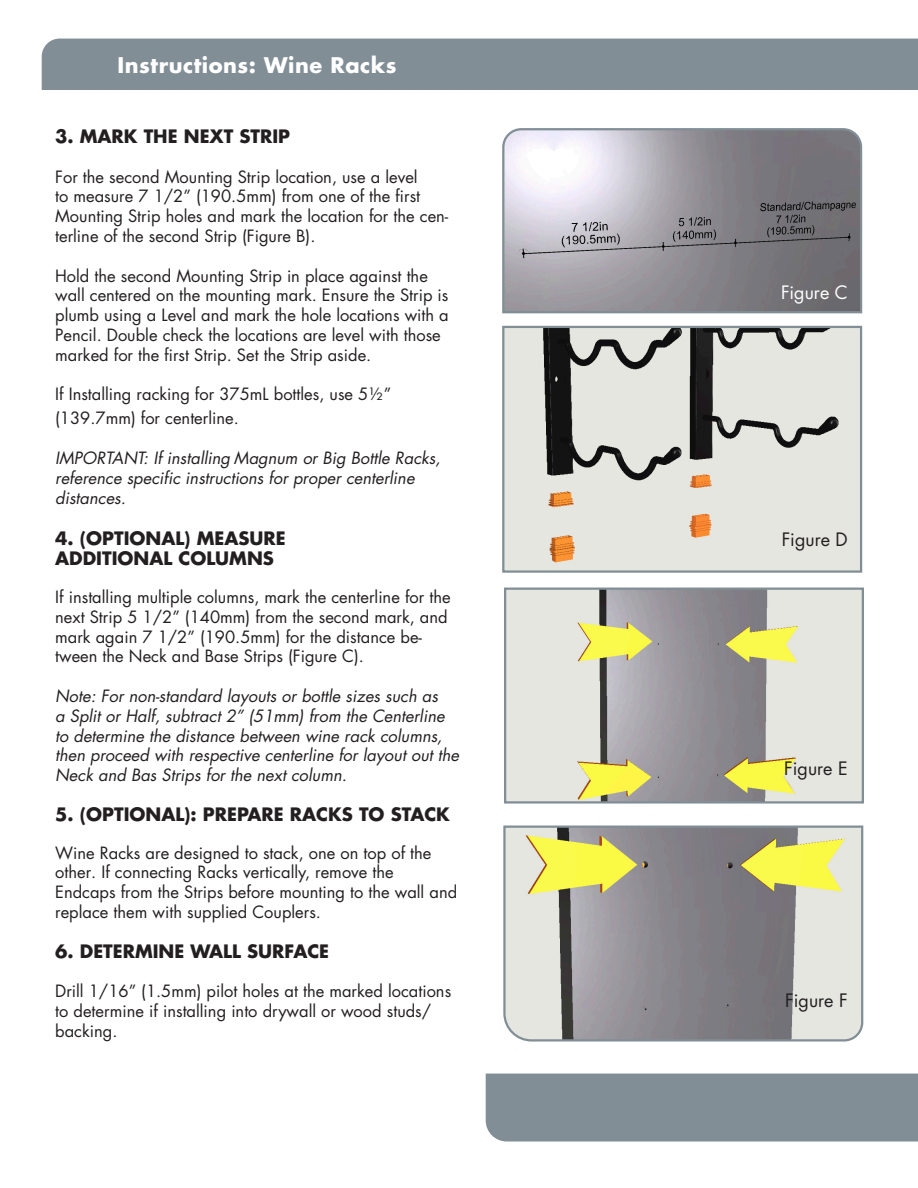
<style>
.page{position:relative;width:918px;height:1188px;background:#fff}
.page>*{position:absolute;margin:0;border:0;box-sizing:border-box;transform-origin:0 0}
.t1{font:700 21px "Futura Std";letter-spacing:.025em;color:#fff}
.t2{font:700 18px/20.4px "Futura Std";color:#231f20}
.t3{font:18px "Futura Std";color:#231f20}
.t4{font:18px "Futura Std";color:#fff}
.t5{font:16.5px/19.8px "Futura Std";color:#231f20}
.t6{font:italic 16.5px/19.8px "Futura Std";color:#231f20}
</style>
<div class="page">
<div style="left:42px;top:39px;width:876px;height:51px;background:#818e96"></div>
<img style="left:507px;top:591px;width:354px;height:210px">
<div style="left:504px;top:588px;width:360px;height:216px;border:2px solid #818e96"></div>
<div style="left:486px;top:1074px;width:432px;height:67px;background:#818e96"></div>
<svg style="left:502px;top:128px;width:361px;height:186px;background:#9b99a0"></svg>
<img style="left:505px;top:329px;width:354px;height:241px">
<div style="left:502px;top:326px;width:360px;height:247px;border:2px solid #818e96"></div>
<svg style="left:503px;top:825px;width:361px;height:217px;background:#aaa99a"></svg>
<p class="t1" style="left:118px;top:51px;width:281px">Instructions: Wine Racks</p>
<p class="t2" style="left:55px;top:126px;width:237px">3. MARK THE NEXT STRIP</p>
<p class="t5" style="left:55px;top:167px;width:395px">For the second Mounting Strip location, use a level<br>to measure 7 1/2” (190.5mm) from one of the first Mounting Strip holes and mark the location for the cen&shy;terline of the second Strip (Figure B).</p>
<p class="t5" style="left:55px;top:266px;width:395px">Hold the second Mounting Strip in place against the wall centered on the mounting mark. Ensure the Strip is plumb using a Level and mark the hole locations with a Pencil. Double check the locations are level with those marked for the first Strip. Set the Strip aside.</p>
<p class="t5" style="left:55px;top:382px;width:338px;line-height:24px">If Installing racking for 375mL bottles, use 5½” (139.7mm) for centerline.</p>
<p class="t6" style="left:55px;top:448px;width:387px">IMPORTANT: If installing Magnum or Big Bottle Racks, reference specific instructions for proper centerline distances.</p>
<p class="t2" style="left:55px;top:528px;width:232px">4. (OPTIONAL) MEASURE<br>ADDITIONAL COLUMNS</p>
<p class="t5" style="left:55px;top:587px;width:397px">If installing multiple columns, mark the centerline for the next Strip 5 1/2” (140mm) from the second mark, and mark again 7 1/2” (190.5mm) for the distance be&shy;tween the Neck and Base Strips (Figure C).</p>
<p class="t6" style="left:55px;top:686px;width:405px">Note: For non-standard layouts or bottle sizes such as<br>a Split or Half, subtract 2” (51mm) from the Centerline to determine the distance between wine rack columns, then proceed with respective centerline for layout out the Neck and Bas Strips for the next column.</p>
<p class="t2" style="left:55px;top:804px;width:396px">5. (OPTIONAL): PREPARE RACKS TO STACK</p>
<p class="t5" style="left:55px;top:843px;width:404px">Wine Racks are designed to stack, one on top of the other. If connecting Racks vertically, remove the Endcaps from the Strips before mounting to the wall and replace them with supplied Couplers.</p>
<p class="t2" style="left:55px;top:940px;width:275px">6. DETERMINE WALL SURFACE</p>
<p class="t5" style="left:55px;top:981px;width:398px">Drill 1/16” (1.5mm) pilot holes at the marked locations to determine if installing into drywall or wood studs/ backing.</p>
<p class="t4" style="left:781px;top:281px;width:68px">Figure C</p>
<p class="t3" style="left:782px;top:528px;width:68px">Figure D</p>
<p class="t3" style="left:784px;top:757px;width:65px">Figure E</p>
<p class="t3" style="left:785px;top:989px;width:64px">Figure F</p>
</div>
